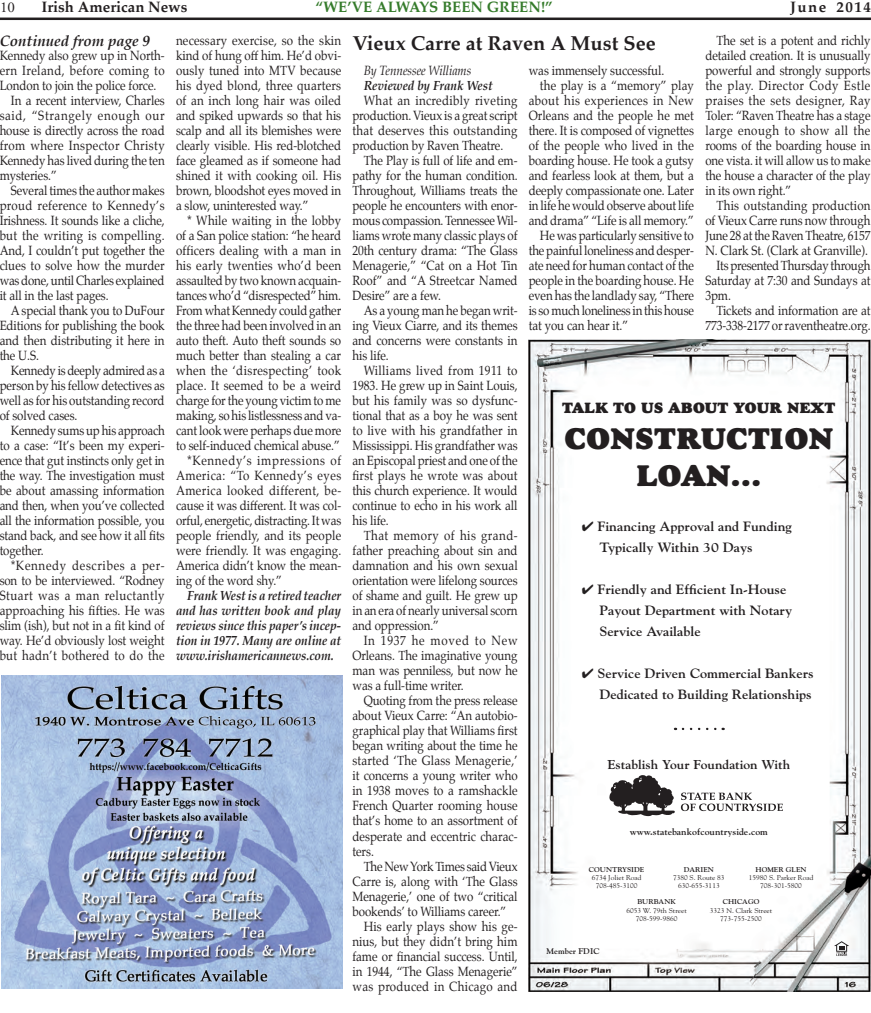
<style>
.page{position:relative;width:871px;height:1013px;background:#fff}
.page>*{position:absolute;margin:0;border:0;box-sizing:border-box;transform-origin:0 0}
.t1{font:30.25px/36.4px "Goudy Heavyface";color:#231f20;text-align:center;scale:1.05 1}
.Small_Headline{font:700 20px "Palatino";color:#231f20}
.t2{font:15.12px "Goudy Heavyface";color:#231f20;scale:1.05 1}
.t3{font:700 15px "Palatino";color:#357b2b}
.Caption2{font:italic 700 15px "Palatino";color:#231f20}
.t4{font:700 15px "Palatino";color:#231f20}
.t5{font:700 15px "Palatino";letter-spacing:.105em;color:#231f20}
.t6{font:15px "Adobe Garamond Pro";color:#231f20}
.t7{font:700 13.38px/21px "Goudy";color:#231f20;scale:1.05 1}
.Body_text{font:13.12px/15px "Palatino";letter-spacing:-.005em;color:#231f20;text-align:justify;scale:.88 1}
.Body_text-2{font:italic 700 13.12px/15px "Palatino";letter-spacing:-.005em;color:#231f20;text-align:justify;scale:.9 1}
.Body_text-3{font:italic 13.12px "Palatino";letter-spacing:-.005em;color:#231f20;scale:.9 1}
.t8{font:700 12.88px "Goudy";color:#231f20;scale:1.05 1}
.t9{font:700 9.38px "Goudy";color:#231f20;scale:1.05 1}
.t10{font:700 8.12px "Goudy";color:#231f20;scale:1.05 1}
.t11{font:7px/8.4px "Goudy";color:#231f20;text-align:center;scale:1.05 1}
.s1{font-weight:700}
</style>
<div class="page">
<img style="left:528px;top:340px;width:342px;height:651px">
<svg style="left:609px;top:775px;width:173px;height:41px"></svg>
<svg style="left:682px;top:727px;width:41px;height:3px"></svg>
<svg style="left:833px;top:941px;width:16px;height:15px"></svg>
<svg style="left:528px;top:340px;width:6px;height:5px"></svg>
<img style="left:1px;top:675px;width:341px;height:313px">
<hr style="left:0;top:18px;width:870px;height:2px;background:#231f20">
<p class="t6" style="left:0;top:-1px;width:17px">10</p>
<p class="t4" style="left:42px;top:-6px;width:147px">Irish American News</p>
<p class="t3" style="left:315px;top:-6px;width:238px">“WE’VE ALWAYS BEEN GREEN!”</p>
<p class="t5" style="left:789px;top:-6px;width:82px">June 2014</p>
<p class="Body_text" style="left:176px;top:33px;width:189px">necessary exercise, so the skin kind of hung off him. He’d obvi&shy;ously tuned into MTV because his dyed blond, three quarters of an inch long hair was oiled and spiked upwards so that his scalp and all its blemishes were clearly visible. His red-blotched face gleamed as if someone had shined it with cooking oil. His brown, bloodshot eyes moved in a slow, uninterested way.”</p>
<p class="Body_text" style="left:176px;top:213px;width:189px;text-indent:11px">* While waiting in the lobby of a San police station: “he heard officers dealing with a man in his early twenties who’d been assaulted by two known acquain&shy;tances who’d “disrespected” him.<br>From what Kennedy could gather the three had been involved in an auto theft. Auto theft sounds so much better than stealing a car when the ‘disrespecting’ took place. It seemed to be a weird charge for the young victim to me making, so his listlessness and va&shy;cant look were perhaps due more to self-induced chemical abuse.”</p>
<p class="Body_text" style="left:176px;top:453px;width:189px;text-indent:11px">*Kennedy’s impressions of America: “To Kennedy’s eyes America looked different, be&shy;cause it was different. It was col&shy;orful, energetic, distracting. It was people friendly, and its people were friendly. It was engaging.<br>America didn’t know the mean&shy;ing of the word shy.”</p>
<p class="Body_text-2" style="left:176px;top:588px;width:185px;text-indent:11px">Frank West is a retired teacher and has written book and play reviews since this paper’s incep&shy;tion in 1977. Many are online at www.irishamericannews.com.</p>
<p class="Body_text" style="left:705px;top:33px;width:189px;text-indent:11px">The set is a potent and richly detailed creation. It is unusually powerful and strongly supports the play. Director Cody Estle praises the sets designer, Ray Toler: “Raven Theatre has a stage large enough to show all the rooms of the boarding house in one vista. it will allow us to make the house a character of the play in its own right.”</p>
<p class="Body_text" style="left:705px;top:198px;width:189px;text-indent:11px">This outstanding production of Vieux Carre runs now through June 28 at the Raven Theatre, 6157<br>N. Clark St. (Clark at Granville).</p>
<p class="Body_text" style="left:705px;top:258px;width:189px;text-indent:11px">Its presented Thursday through Saturday at 7:30 and Sundays at 3pm.</p>
<p class="Body_text" style="left:705px;top:303px;width:189px;text-align:right">Tickets and information are at<br>773-338-2177 or raventheatre.org.</p>
<p class="Caption2" style="left:0;top:29px;width:152px">Continued from page 9</p>
<p class="Small_Headline" style="left:352px;top:26px;width:304px">Vieux Carre at Raven A Must See</p>
<p class="Body_text-3" style="left:363px;top:59px;width:121px">By Tennessee Williams</p>
<p class="Body_text-2" style="left:363px;top:78px;width:145px">Reviewed by Frank West</p>
<p class="Body_text" style="left:352px;top:93px;width:189px;text-indent:11px">What an incredibly riveting production. Vieux is a great script that deserves this outstanding production by Raven Theatre.</p>
<p class="Body_text" style="left:352px;top:153px;width:189px;text-indent:11px">The Play is full of life and em&shy;pathy for the human condition.<br>Throughout, Williams treats the people he encounters with enor&shy;mous compassion. Tennessee Wil&shy;liams wrote many classic plays of 20th century drama: “The Glass Menagerie,” “Cat on a Hot Tin Roof” and “A Streetcar Named Desire” are a few.</p>
<p class="Body_text" style="left:352px;top:303px;width:189px;text-indent:11px">As a young man he began writ&shy;ing Vieux Ciarre, and its themes and concerns were constants in his life.</p>
<p class="Body_text" style="left:352px;top:363px;width:189px;text-indent:11px">Williams lived from 1911 to 1983. He grew up in Saint Louis, but his family was so dysfunc&shy;tional that as a boy he was sent to live with his grandfather in Mississippi. His grandfather was an Episcopal priest and one of the first plays he wrote was about this church experience. It would continue to echo in his work all his life.</p>
<p class="Body_text" style="left:352px;top:528px;width:189px;text-indent:11px">That memory of his grand&shy;father preaching about sin and damnation and his own sexual orientation were lifelong sources of shame and guilt. He grew up in an era of nearly universal scorn and oppression.”</p>
<p class="Body_text" style="left:352px;top:633px;width:189px;text-indent:11px">In 1937 he moved to New Orleans. The imaginative young man was penniless, but now he was a full-time writer.</p>
<p class="Body_text" style="left:352px;top:693px;width:189px;text-indent:11px">Quoting from the press release about Vieux Carre: “An autobio&shy;graphical play that Williams first began writing about the time he started ‘The Glass Menagerie,’ it concerns a young writer who in 1938 moves to a ramshackle French Quarter rooming house that’s home to an assortment of desperate and eccentric charac&shy;ters.</p>
<p class="Body_text" style="left:352px;top:858px;width:189px;text-indent:11px">The New York Times said Vieux Carre is, along with ‘The Glass Menagerie,’ one of two “critical bookends’ to Williams career.”</p>
<p class="Body_text" style="left:352px;top:918px;width:189px;text-indent:11px">His early plays show his ge&shy;nius, but they didn’t bring him fame or financial success. Until, in 1944, “The Glass Menagerie” was produced in Chicago and</p>
<p class="Body_text" style="left:0;top:48px;width:189px">Kennedy also grew up in North&shy;ern Ireland, before coming to London to join the police force.</p>
<p class="Body_text" style="left:0;top:93px;width:189px;text-indent:11px">In a recent interview, Charles said, “Strangely enough our house is directly across the road from where Inspector Christy Kennedy has lived during the ten mysteries.”</p>
<p class="Body_text" style="left:0;top:183px;width:189px;text-indent:11px">Several times the author makes proud reference to Kennedy’s Irishness. It sounds like a cliche, but the writing is compelling.<br>And, I couldn’t put together the clues to solve how the murder was done, until Charles explained it all in the last pages.</p>
<p class="Body_text" style="left:0;top:303px;width:189px;text-indent:11px">A special thank you to DuFour Editions for publishing the book and then distributing it here in the U.S.</p>
<p class="Body_text" style="left:0;top:363px;width:189px;text-indent:11px">Kennedy is deeply admired as a person by his fellow detectives as well as for his outstanding record of solved cases.</p>
<p class="Body_text" style="left:0;top:423px;width:189px;text-indent:11px">Kennedy sums up his approach to a case: “It’s been my experi&shy;ence that gut instincts only get in the way. The investigation must be about amassing information and then, when you’ve collected all the information possible, you stand back, and see how it all fits together.</p>
<p class="Body_text" style="left:0;top:558px;width:189px;text-indent:11px">*Kennedy describes a per&shy;son to be interviewed. “Rodney Stuart was a man reluctantly approaching his fifties. He was slim (ish), but not in a fit kind of way. He’d obviously lost weight but hadn’t bothered to do the</p>
<p class="Body_text" style="left:528px;top:63px;width:155px">was immensely successful.</p>
<p class="Body_text" style="left:528px;top:78px;width:189px;text-indent:11px">the play is a “memory” play about his experiences in New Orleans and the people he met there. It is composed of vignettes of the people who lived in the boarding house. He took a gutsy and fearless look at them, but a deeply compassionate one. Later in life he would observe about life and drama” “Life is all memory.”</p>
<p class="Body_text" style="left:528px;top:228px;width:189px;text-indent:11px">He was particularly sensitive to the painful loneliness and desper&shy;ate need for human contact of the people in the boarding house. He even has the landlady say, “There is so much loneliness in this house tat you can hear it.”</p>
<p class="t2" style="left:562px;top:398px;width:261px">TALK TO US ABOUT YOUR NEXT</p>
<p class="t1" style="left:564px;top:420px;width:257px">CONSTRUCTION<br>LOAN...</p>
<p class="t7" style="left:599px;top:515px;width:185px;text-indent:-18px">✔ Financing Approval and Funding<br>Typically Within 30 Days</p>
<p class="t7" style="left:599px;top:578px;width:185px;text-indent:-18px">✔ Friendly and Efficient In-House<br>Payout Department with Notary<br>Service Available</p>
<p class="t7" style="left:581px;top:662px;width:222px;text-align:right">✔ Service Driven Commercial Bankers<br>Dedicated to Building Relationships</p>
<p class="t8" style="left:607px;top:756px;width:176px">Establish Your Foundation With</p>
<p class="t9" style="left:629px;top:826px;width:133px">www.statebankofcountryside.com</p>
<p class="t11" style="left:588px;top:864px;width:54px"><span class="s1">COUNTRYSIDE<br></span>6734 Joliet Road<br>708-485-3100</p>
<p class="t11" style="left:673px;top:864px;width:51px"><span class="s1">DARIEN<br></span>7380 S. Route 83<br>630-655-3113</p>
<p class="t11" style="left:748px;top:864px;width:63px"><span class="s1">HOMER GLEN<br></span>15980 S. Parker Road<br>708-301-5800</p>
<p class="t11" style="left:626px;top:897px;width:59px"><span class="s1">BURBANK<br></span>6053 W. 79th Street<br>708-599-9860</p>
<p class="t11" style="left:709px;top:897px;width:61px"><span class="s1">CHICAGO<br></span>3323 N. Clark Street<br>773-755-2500</p>
<p class="t10" style="left:546px;top:946px;width:52px">Member FDIC</p>
</div>
